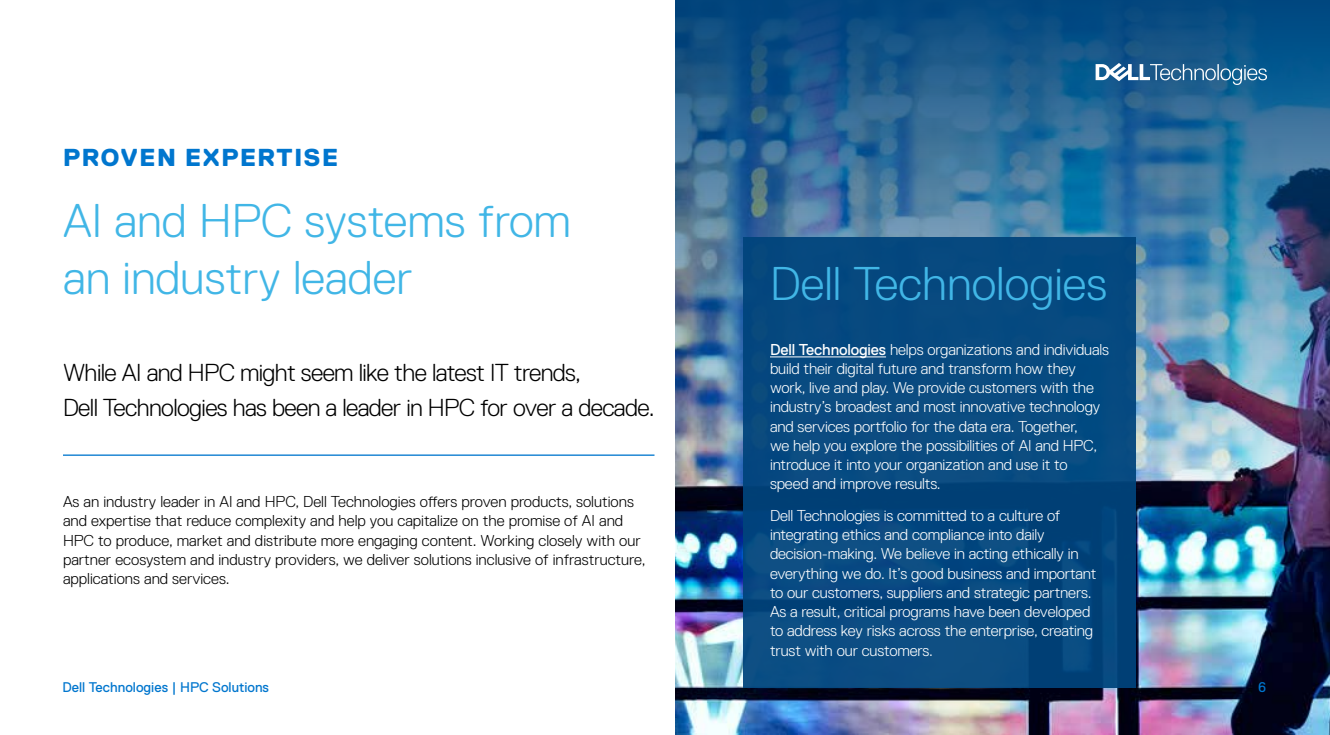
<style>
.page{position:relative;width:1330px;height:735px;background:#fff}
.page>*{position:absolute;margin:0;border:0;box-sizing:border-box;transform-origin:0 0}
.t1{font:300 47.25px/56.7px "Dell Replica";color:#41b6e6}
.t2{font:300 24.5px/35px "Dell Replica";letter-spacing:-.025em;color:#000}
.t3{font:800 24.5px "Dell Replica";letter-spacing:.07em;color:#0076ce}
.t4{font:300 15.75px/19.2px "Dell Replica";letter-spacing:-.01em;color:#fff}
.t5{font:300 15.75px/19.2px "Dell Replica";color:#000}
.t6{font:14px "Dell Replica";color:#0076ce}
.s1{font-weight:400}
</style>
<div class="page">
<img style="left:676px;top:504px;width:654px;height:231px">
<img style="left:676px;top:0;width:654px;height:504px">
<hr style="left:63px;top:455px;width:591px;height:1px;background:#0076ce">
<div style="left:744px;top:237px;width:392px;height:451px;background:#074a80"></div>
<hr style="left:770px;top:357px;width:116px;height:1px;background:#fff">
<svg style="left:1096px;top:63px;width:171px;height:22px;background:#4f82a8"></svg>
<h2 class="t3" style="left:63px;top:144px;width:276px">PROVEN EXPERTISE</h2>
<h1 class="t1" style="left:63px;top:192px;width:509px">AI and HPC systems from an industry leader</h1>
<h2 class="t2" style="left:63px;top:355px;width:593px">While AI and HPC might seem like the latest IT trends,<br>Dell Technologies has been a leader in HPC for over a decade.</h2>
<p class="t5" style="left:63px;top:492px;width:584px">As an industry leader in AI and HPC, Dell Technologies offers proven products, solutions and expertise that reduce complexity and help you capitalize on the promise of AI and HPC to produce, market and distribute more engaging content. Working closely with our partner ecosystem and industry providers, we deliver solutions inclusive of infrastructure, applications and services.</p>
<h1 class="t1" style="left:770px;top:256px;width:339px">Dell Technologies</h1>
<p class="t4" style="left:770px;top:340px;width:341px"><span class="s1">Dell Technologies</span> helps organizations and individuals build their digital future and transform how they work, live and play. We provide customers with the industry’s broadest and most innovative technology and services portfolio for the data era. Together,<br>we help you explore the possibilities of AI and HPC, introduce it into your organization and use it to speed and improve results.</p>
<p class="t4" style="left:770px;top:506px;width:328px">Dell Technologies is committed to a culture of integrating ethics and compliance into daily decision-making. We believe in acting ethically in everything we do. It’s good business and important to our customers, suppliers and strategic partners.<br>As a result, critical programs have been developed to address key risks across the enterprise, creating trust with our customers.</p>
<p class="t6" style="left:63px;top:679px;width:208px">Dell Technologies | HPC Solutions</p>
<p class="t6" style="left:1258px;top:679px;width:9px">6</p>
</div>
